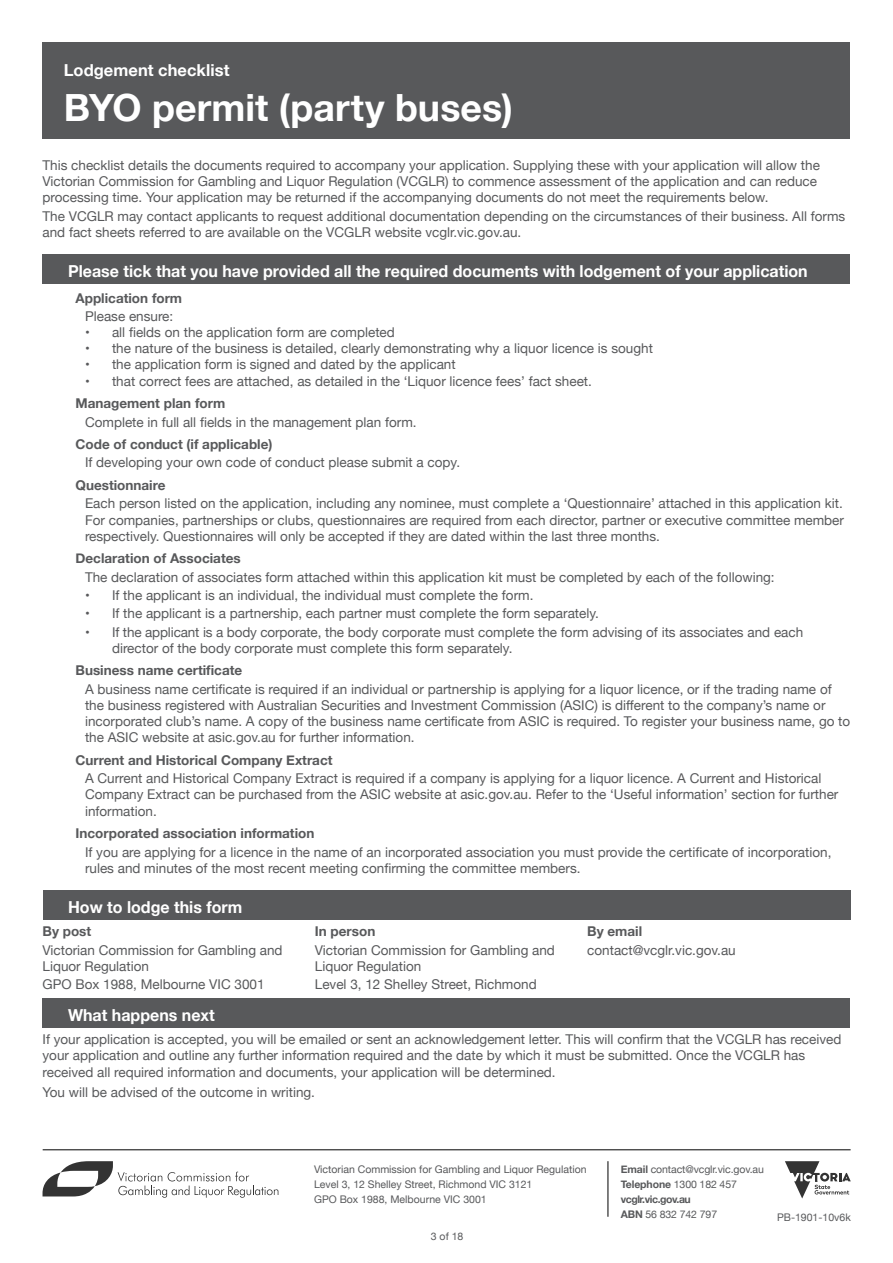
<style>
.page{position:relative;width:893px;height:1263px;background:#fff}
.page>*{position:absolute;margin:0;border:0;box-sizing:border-box;transform-origin:0 0}
.t1{font:700 37.5px "Helvetica Neue";letter-spacing:.005em;color:#fff}
.t2{font:700 16.5px "Helvetica Neue";color:#fff}
.t3{font:13.5px/16.2px "Helvetica Neue";color:#58595b}
.t4{font:700 13.5px "Helvetica Neue";color:#58595b}
.t5{font:10.5px/15px "Helvetica Neue";color:#58595b}
.s1{font-weight:700}
</style>
<div class="page">
<hr style="left:43px;top:1149px;width:808px;height:1px;background:#000">
<svg style="left:43px;top:1161px;width:235px;height:37px"></svg>
<hr style="left:608px;top:1161px;width:1px;height:56px;background:#000">
<svg style="left:785px;top:1161px;width:66px;height:37px"></svg>
<div style="left:43px;top:43px;width:807px;height:96px;background:#58595b"></div>
<div style="left:43px;top:254px;width:807px;height:30px;background:#58595b"></div>
<div style="left:43px;top:890px;width:807px;height:30px;background:#58595b"></div>
<div style="left:43px;top:998px;width:807px;height:30px;background:#58595b"></div>
<p class="t2" style="left:64px;top:57px;width:167px">Lodgement checklist</p>
<h1 class="t1" style="left:64px;top:79px;width:451px">BYO permit (party buses)</h1>
<p class="t3" style="left:43px;top:158px;width:779px">This checklist details the documents required to accompany your application. Supplying these with your application will allow the<br>Victorian Commission for Gambling and Liquor Regulation (VCGLR) to commence assessment of the application and can reduce processing time. Your application may be returned if the accompanying documents do not meet the requirements below.</p>
<p class="t3" style="left:43px;top:208px;width:804px">The VCGLR may contact applicants to request additional documentation depending on the circumstances of their business. All forms and fact sheets referred to are available on the VCGLR website vcglr.vic.gov.au.</p>
<p class="t2" style="left:68px;top:258px;width:741px">Please tick that you have provided all the required documents with lodgement of your application</p>
<p class="t4" style="left:76px;top:287px;width:108px">Application form</p>
<p class="t3" style="left:85px;top:309px;width:90px">Please ensure:</p>
<p class="t3" style="left:85px;top:325px;width:311px">• all fields on the application form are completed</p>
<p class="t3" style="left:85px;top:341px;width:569px">• the nature of the business is detailed, clearly demonstrating why a liquor licence is sought</p>
<p class="t3" style="left:85px;top:357px;width:372px">• the application form is signed and dated by the applicant</p>
<p class="t3" style="left:85px;top:373px;width:508px">• that correct fees are attached, as detailed in the ‘Liquor licence fees’ fact sheet.</p>
<p class="t4" style="left:76px;top:393px;width:151px">Management plan form</p>
<p class="t3" style="left:85px;top:414px;width:333px">Complete in full all fields in the management plan form.</p>
<p class="t4" style="left:76px;top:434px;width:198px">Code of conduct (if applicable)</p>
<p class="t3" style="left:85px;top:455px;width:377px">If developing your own code of conduct please submit a copy.</p>
<p class="t4" style="left:76px;top:475px;width:91px">Questionnaire</p>
<p class="t3" style="left:85px;top:496px;width:760px;text-align:justify">Each person listed on the application, including any nominee, must complete a ‘Questionnaire’ attached in this application kit.<br>For companies, partnerships or clubs, questionnaires are required from each director, partner or executive committee member respectively. Questionnaires will only be accepted if they are dated within the last three months.</p>
<p class="t4" style="left:76px;top:548px;width:167px">Declaration of Associates</p>
<p class="t3" style="left:85px;top:569px;width:691px">The declaration of associates form attached within this application kit must be completed by each of the following:</p>
<p class="t3" style="left:85px;top:588px;width:450px">• If the applicant is an individual, the individual must complete the form.</p>
<p class="t3" style="left:85px;top:606px;width:515px">• If the applicant is a partnership, each partner must complete the form separately.</p>
<p class="t3" style="left:112px;top:624px;width:693px;text-indent:-27px">• If the applicant is a body corporate, the body corporate must complete the form advising of its associates and each director of the body corporate must complete this form separately.</p>
<p class="t4" style="left:76px;top:660px;width:168px">Business name certificate</p>
<p class="t3" style="left:85px;top:681px;width:767px">A business name certificate is required if an individual or partnership is applying for a liquor licence, or if the trading name of the business registered with Australian Securities and Investment Commission (ASIC) is different to the company’s name or incorporated club’s name. A copy of the business name certificate from ASIC is required. To register your business name, go to the ASIC website at asic.gov.au for further information.</p>
<p class="t4" style="left:76px;top:749px;width:258px">Current and Historical Company Extract</p>
<p class="t3" style="left:85px;top:771px;width:755px">A Current and Historical Company Extract is required if a company is applying for a liquor licence. A Current and Historical<br>Company Extract can be purchased from the ASIC website at asic.gov.au. Refer to the ‘Useful information’ section for further information.</p>
<p class="t4" style="left:76px;top:823px;width:240px">Incorporated association information</p>
<p class="t3" style="left:85px;top:844px;width:748px">If you are applying for a licence in the name of an incorporated association you must provide the certificate of incorporation, rules and minutes of the most recent meeting confirming the committee members.</p>
<p class="t2" style="left:68px;top:894px;width:176px">How to lodge this form</p>
<p class="t4" style="left:43px;top:921px;width:50px">By post</p>
<p class="t3" style="left:43px;top:942px;width:242px">Victorian Commission for Gambling and<br>Liquor Regulation</p>
<p class="t3" style="left:43px;top:977px;width:224px">GPO Box 1988, Melbourne VIC 3001</p>
<p class="t4" style="left:587px;top:921px;width:56px">By email</p>
<p class="t3" style="left:587px;top:942px;width:150px">contact@vcglr.vic.gov.au</p>
<p class="t4" style="left:315px;top:921px;width:62px">In person</p>
<p class="t3" style="left:315px;top:942px;width:242px">Victorian Commission for Gambling and<br>Liquor Regulation</p>
<p class="t3" style="left:315px;top:977px;width:223px">Level 3, 12 Shelley Street, Richmond</p>
<p class="t2" style="left:68px;top:1002px;width:148px">What happens next</p>
<p class="t3" style="left:43px;top:1032px;width:800px">If your application is accepted, you will be emailed or sent an acknowledgement letter. This will confirm that the VCGLR has received your application and outline any further information required and the date by which it must be submitted. Once the VCGLR has received all required information and documents, your application will be determined.</p>
<p class="t3" style="left:43px;top:1085px;width:274px">You will be advised of the outcome in writing.</p>
<p class="t5" style="left:314px;top:1162px;width:274px">Victorian Commission for Gambling and Liquor Regulation<br>Level 3, 12 Shelley Street, Richmond VIC 3121<br>GPO Box 1988, Melbourne VIC 3001</p>
<p class="t5" style="left:621px;top:1162px;width:145px"><span class="s1">Email</span> contact@vcglr.vic.gov.au<br><span class="s1">Telephone</span> 1300 182 457 <span class="s1">vcglr.vic.gov.au<br>ABN</span> 56 832 742 797</p>
<p class="t5" style="left:431px;top:1230px;width:34px">3 of 18</p>
<p class="t5" style="left:777px;top:1211px;width:75px">PB-1901-10v6k</p>
</div>
